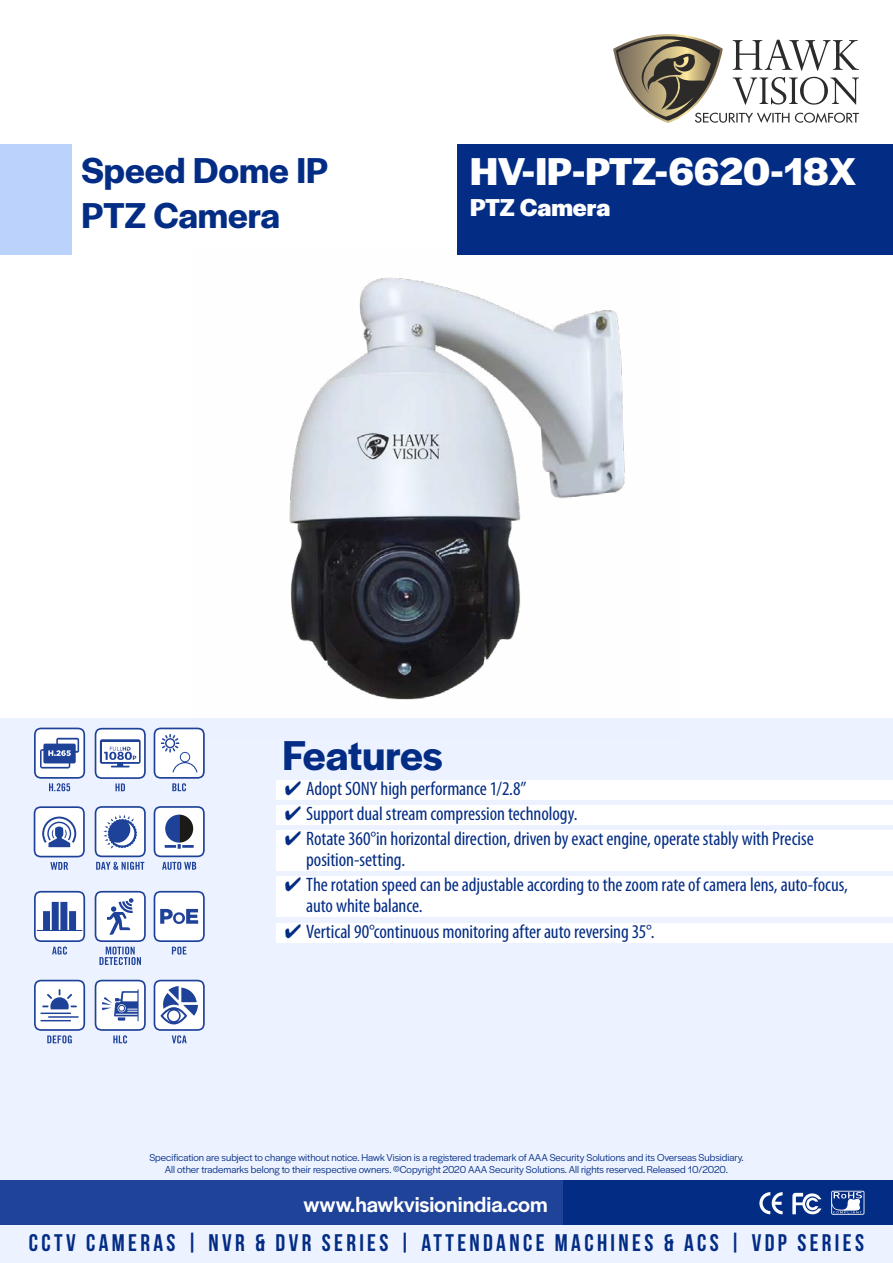
<style>
.page{position:relative;width:893px;height:1263px;background:#fff}
.page>*{position:absolute;margin:0;border:0;box-sizing:border-box;transform-origin:0 0}
.t1{font:600 43.5px "Halyard Display";letter-spacing:-.005em;color:#032c84}
.t2{font:700 40.5px "Halyard Display";color:#fff}
.t3{font:600 37.5px/45px "Halyard Display";color:#032c84}
.t4{font:700 25.5px "Halyard Display";color:#fff}
.t5{font:24px "Bebas Neue";letter-spacing:.14em;color:#032c84}
.t6{font:500 22.5px "Halyard Display";color:#fff}
.t7{font:condensed 19.5px/21px "Myriad Pro";letter-spacing:-.005em;color:#032c84}
.t8{font:10.5px/12.6px "Halyard Display";color:#032c84;text-align:center}
</style>
<div class="page">
<div style="left:458px;top:145px;width:435px;height:110px;background:#032c84"></div>
<svg style="left:613px;top:34px;width:246px;height:89px"></svg>
<div style="left:0;top:145px;width:71px;height:110px;background:#bbd2fc"></div>
<div style="left:0;top:719px;width:893px;height:544px;background:#ecf2ff"></div>
<div style="left:561px;top:1180px;width:332px;height:45px;background:#032c84"></div>
<svg style="left:759px;top:1192px;width:24px;height:22px"></svg>
<svg style="left:792px;top:1193px;width:29px;height:21px"></svg>
<svg style="left:831px;top:1191px;width:33px;height:24px"></svg>
<div style="left:0;top:1180px;width:562px;height:45px;background:#1f4399"></div>
<div style="left:276px;top:780px;width:617px;height:19px;background:#fff"></div>
<div style="left:276px;top:805px;width:617px;height:20px;background:#fff"></div>
<div style="left:276px;top:830px;width:617px;height:41px;background:#fff"></div>
<div style="left:276px;top:877px;width:617px;height:40px;background:#fff"></div>
<div style="left:276px;top:923px;width:617px;height:19px;background:#fff"></div>
<img style="left:193px;top:251px;width:487px;height:477px">
<svg style="left:95px;top:980px;width:51px;height:63px"></svg>
<svg style="left:154px;top:980px;width:51px;height:63px"></svg>
<svg style="left:34px;top:980px;width:51px;height:63px"></svg>
<svg style="left:95px;top:891px;width:51px;height:74px"></svg>
<svg style="left:154px;top:891px;width:51px;height:63px"></svg>
<svg style="left:154px;top:806px;width:51px;height:64px;background:#aeb7cf"></svg>
<svg style="left:34px;top:891px;width:51px;height:63px"></svg>
<svg style="left:34px;top:806px;width:51px;height:64px"></svg>
<svg style="left:95px;top:806px;width:51px;height:64px;background:#b4c0de"></svg>
<svg style="left:34px;top:728px;width:51px;height:63px"></svg>
<svg style="left:95px;top:728px;width:51px;height:63px"></svg>
<svg style="left:154px;top:728px;width:51px;height:63px"></svg>
<svg style="left:165px;top:738px;width:10px;height:10px"></svg>
<div style="left:167px;top:740px;width:7px;height:7px;background:#fff;border-radius:50%"></div>
<h3 class="t3" style="left:81px;top:146px;width:249px">Speed Dome IP<br>PTZ Camera</h3>
<h2 class="t2" style="left:470px;top:143px;width:388px">HV-IP-PTZ-6620-18X</h2>
<h3 class="t4" style="left:470px;top:189px;width:141px">PTZ Camera</h3>
<h1 class="t1" style="left:282px;top:724px;width:162px">Features</h1>
<p class="t7" style="left:285px;top:778px;width:243px">✔ Adopt SONY high performance 1/2.8”</p>
<p class="t7" style="left:285px;top:803px;width:294px">✔ Support dual stream compression technology.</p>
<p class="t7" style="left:306px;top:828px;width:509px;text-indent:-21px">✔ Rotate 360°in horizontal direction, driven by exact engine, operate stably with Precise position-setting.</p>
<p class="t7" style="left:306px;top:875px;width:543px;text-indent:-21px">✔ The rotation speed can be adjustable according to the zoom rate of camera lens, auto-focus, auto white balance.</p>
<p class="t7" style="left:285px;top:921px;width:371px">✔ Vertical 90°continuous monitoring after auto reversing 35°.</p>
<p class="t8" style="left:149px;top:1150px;width:596px">Specification are subject to change without notice. Hawk Vision is a registered trademark of AAA Security Solutions and its Overseas Subsidiary.<br>All other trademarks belong to their respective owners. ©Copyright 2020 AAA Security Solutions. All rights reserved. Released 10/2020.</p>
<p class="t6" style="left:303px;top:1188px;width:246px">www.hawkvisionindia.com</p>
<p class="t5" style="left:29px;top:1230px;width:836px">CCTV CAMERAS | NVR &amp; DVR SERIES | ATTENDANCE MACHINES &amp; ACS | VDP SERIES</p>
</div>
